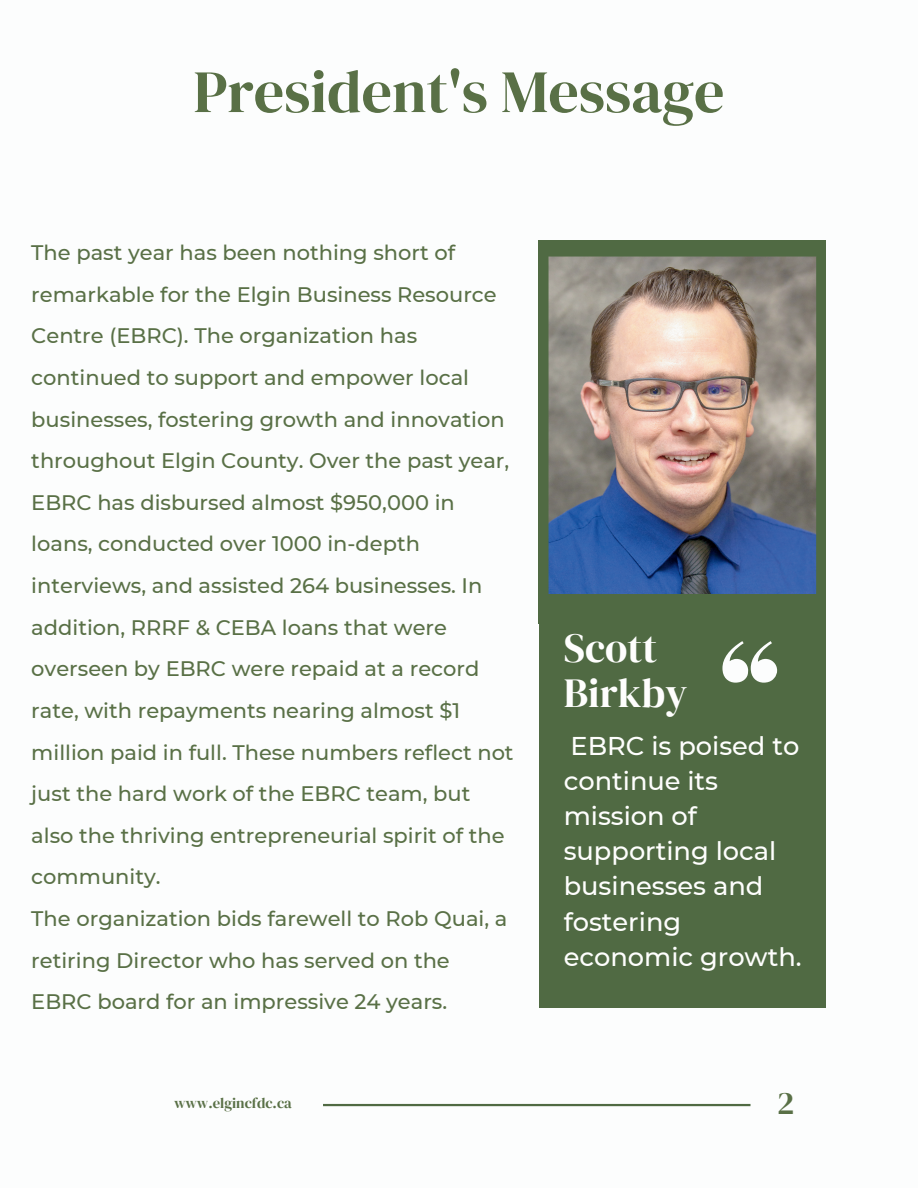
<style>
.page{position:relative;width:918px;height:1188px;background:#fff}
.page>*{position:absolute;margin:0;border:0;box-sizing:border-box;transform-origin:0 0}
.t1{font:60px "DM Serif Display";color:#597046}
.t2{font:40.95px/44.4px "DM Serif Display";color:#fefefd}
.t3{font:32.1px "DM Serif Display";color:#597046}
.t4{font:500 25.65px/35.1px "Montserrat";color:#fefefd}
.t5{font:500 21px/41.7px "Montserrat";color:#597046}
.t6{font:14.7px "DM Serif Display";color:#597046}
</style>
<div class="page">
<hr style="left:323px;top:1104px;width:428px;height:2px;background:#506a43">
<img style="left:538px;top:240px;width:288px;height:384px">
<div style="left:539px;top:594px;width:287px;height:413px;background:#506a43"></div>
<svg style="left:722px;top:641px;width:55px;height:42px"></svg>
<h1 class="t1" style="left:193px;top:57px;width:533px">President's Message</h1>
<p class="t5" style="left:31px;top:231px;width:484px">The past year has been nothing short of remarkable for the Elgin Business Resource Centre (EBRC). The organization has continued to support and empower local businesses, fostering growth and innovation throughout Elgin County. Over the past year, EBRC has disbursed almost $950,000 in loans, conducted over 1000 in-depth interviews, and assisted 264 businesses. In addition, RRRF &amp; CEBA loans that were overseen by EBRC were repaid at a record rate, with repayments nearing almost $1 million paid in full. These numbers reflect not just the hard work of the EBRC team, but also the thriving entrepreneurial spirit of the community.<br>The organization bids farewell to Rob Quai, a retiring Director who has served on the EBRC board for an impressive 24 years.</p>
<p class="t6" style="left:174px;top:1094px;width:119px">www.elgincfdc.ca</p>
<h2 class="t2" style="left:564px;top:627px;width:125px">Scott<br>Birkby</h2>
<p class="t4" style="left:564px;top:727px;width:239px">EBRC is poised to continue its mission of supporting local businesses and fostering economic growth.</p>
<h3 class="t3" style="left:777px;top:1085px;width:19px">2</h3>
</div>
